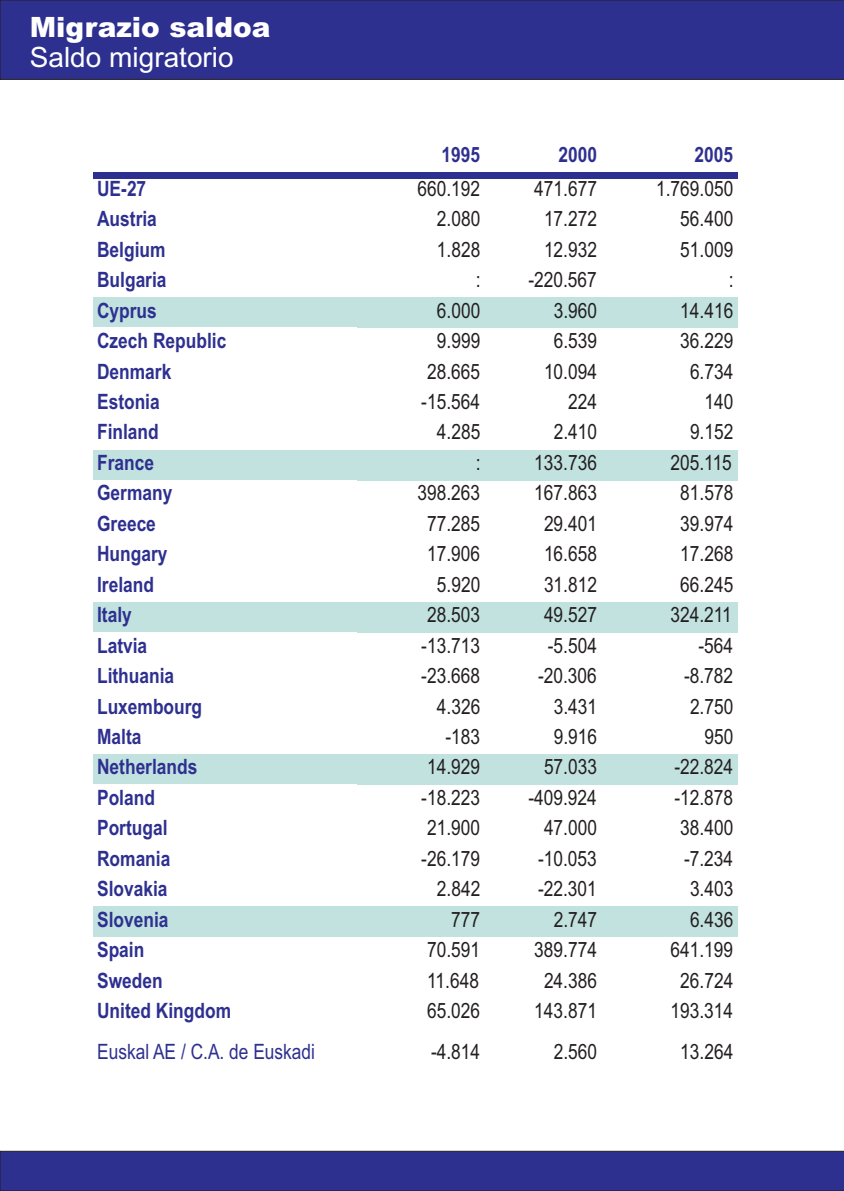
<style>
.page{position:relative;width:844px;height:1191px;background:#fff}
.page>*{position:absolute;margin:0;border:0;box-sizing:border-box;transform-origin:0 0}
.t1{font:28px "Arial";color:#fff}
.t2{font:900 28px "Arial";color:#fff}
.t3{font:21px "Arial Narrow";color:#231f20}
.t4{font:700 21px "Arial Narrow";color:#2e3090}
.t5{font:21px "Arial Narrow";color:#2e3090}
</style>
<div class="page">
<div style="left:0;top:0;width:843px;height:80px;background:#2e3090"></div>
<svg style="left:0;top:1150px;width:843px;height:41px;background:#31338e"></svg>
<div style="left:93px;top:297px;width:644px;height:31px;background:#c2e2e0"></div>
<div style="left:93px;top:449px;width:644px;height:31px;background:#c2e2e0"></div>
<div style="left:93px;top:602px;width:644px;height:31px;background:#c2e2e0"></div>
<div style="left:93px;top:632px;width:264px;height:122px;background:#fff"></div>
<div style="left:93px;top:754px;width:644px;height:31px;background:#c2e2e0"></div>
<div style="left:93px;top:784px;width:264px;height:122px;background:#fff"></div>
<div style="left:93px;top:906px;width:644px;height:31px;background:#c2e2e0"></div>
<div style="left:93px;top:172px;width:644px;height:7px;background:#2e3090"></div>
<h1 class="t2" style="left:30px;top:17px;width:242px">Migrazio saldoa</h1>
<h1 class="t1" style="left:30px;top:46px;width:205px">Saldo migratorio</h1>
<p class="t4" style="left:441px;top:147px;width:40px">1995</p>
<p class="t4" style="left:558px;top:147px;width:40px">2000</p>
<p class="t4" style="left:694px;top:147px;width:40px">2005</p>
<p class="t4" style="left:97px;top:181px;width:51px">UE-27</p>
<p class="t3" style="left:417px;top:180px;width:64px">660.192</p>
<p class="t3" style="left:534px;top:180px;width:64px">471.677</p>
<p class="t3" style="left:656px;top:180px;width:79px">1.769.050</p>
<p class="t4" style="left:97px;top:211px;width:61px">Austria</p>
<p class="t3" style="left:437px;top:211px;width:45px">2.080</p>
<p class="t3" style="left:544px;top:211px;width:55px">17.272</p>
<p class="t3" style="left:680px;top:211px;width:55px">56.400</p>
<p class="t4" style="left:97px;top:242px;width:70px">Belgium</p>
<p class="t3" style="left:437px;top:241px;width:45px">1.828</p>
<p class="t3" style="left:544px;top:241px;width:55px">12.932</p>
<p class="t3" style="left:680px;top:241px;width:55px">51.009</p>
<p class="t4" style="left:97px;top:272px;width:71px">Bulgaria</p>
<p class="t3" style="left:475px;top:272px;width:6px">:</p>
<p class="t3" style="left:528px;top:272px;width:70px">-220.567</p>
<p class="t3" style="left:728px;top:272px;width:6px">:</p>
<p class="t4" style="left:97px;top:302px;width:61px">Cyprus</p>
<p class="t3" style="left:437px;top:302px;width:45px">6.000</p>
<p class="t3" style="left:553px;top:302px;width:45px">3.960</p>
<p class="t3" style="left:680px;top:302px;width:55px">14.416</p>
<p class="t4" style="left:97px;top:333px;width:131px">Czech Republic</p>
<p class="t3" style="left:437px;top:333px;width:45px">9.999</p>
<p class="t3" style="left:553px;top:333px;width:45px">6.539</p>
<p class="t3" style="left:680px;top:333px;width:55px">36.229</p>
<p class="t4" style="left:97px;top:363px;width:76px">Denmark</p>
<p class="t3" style="left:427px;top:363px;width:55px">28.665</p>
<p class="t3" style="left:544px;top:363px;width:55px">10.094</p>
<p class="t3" style="left:689px;top:363px;width:45px">6.734</p>
<p class="t4" style="left:97px;top:394px;width:64px">Estonia</p>
<p class="t3" style="left:421px;top:394px;width:60px">-15.564</p>
<p class="t3" style="left:568px;top:394px;width:30px">224</p>
<p class="t3" style="left:704px;top:394px;width:30px">140</p>
<p class="t4" style="left:97px;top:424px;width:63px">Finland</p>
<p class="t3" style="left:437px;top:424px;width:45px">4.285</p>
<p class="t3" style="left:553px;top:424px;width:45px">2.410</p>
<p class="t3" style="left:689px;top:424px;width:45px">9.152</p>
<p class="t4" style="left:97px;top:455px;width:58px">France</p>
<p class="t3" style="left:475px;top:454px;width:6px">:</p>
<p class="t3" style="left:534px;top:454px;width:64px">133.736</p>
<p class="t3" style="left:670px;top:454px;width:63px">205.115</p>
<p class="t4" style="left:97px;top:485px;width:77px">Germany</p>
<p class="t3" style="left:417px;top:485px;width:64px">398.263</p>
<p class="t3" style="left:534px;top:485px;width:64px">167.863</p>
<p class="t3" style="left:680px;top:485px;width:55px">81.578</p>
<p class="t4" style="left:97px;top:516px;width:60px">Greece</p>
<p class="t3" style="left:427px;top:515px;width:55px">77.285</p>
<p class="t3" style="left:544px;top:515px;width:55px">29.401</p>
<p class="t3" style="left:680px;top:515px;width:55px">39.974</p>
<p class="t4" style="left:97px;top:546px;width:72px">Hungary</p>
<p class="t3" style="left:427px;top:546px;width:55px">17.906</p>
<p class="t3" style="left:544px;top:546px;width:55px">16.658</p>
<p class="t3" style="left:680px;top:546px;width:55px">17.268</p>
<p class="t4" style="left:97px;top:576px;width:58px">Ireland</p>
<p class="t3" style="left:437px;top:576px;width:45px">5.920</p>
<p class="t3" style="left:544px;top:576px;width:55px">31.812</p>
<p class="t3" style="left:680px;top:576px;width:55px">66.245</p>
<p class="t4" style="left:97px;top:607px;width:36px">Italy</p>
<p class="t3" style="left:427px;top:607px;width:55px">28.503</p>
<p class="t3" style="left:544px;top:607px;width:55px">49.527</p>
<p class="t3" style="left:670px;top:607px;width:63px">324.211</p>
<p class="t4" style="left:97px;top:637px;width:52px">Latvia</p>
<p class="t3" style="left:421px;top:637px;width:60px">-13.713</p>
<p class="t3" style="left:547px;top:637px;width:51px">-5.504</p>
<p class="t3" style="left:698px;top:637px;width:36px">-564</p>
<p class="t4" style="left:97px;top:668px;width:79px">Lithuania</p>
<p class="t3" style="left:421px;top:668px;width:60px">-23.668</p>
<p class="t3" style="left:538px;top:668px;width:60px">-20.306</p>
<p class="t3" style="left:684px;top:668px;width:51px">-8.782</p>
<p class="t4" style="left:97px;top:698px;width:106px">Luxembourg</p>
<p class="t3" style="left:437px;top:698px;width:45px">4.326</p>
<p class="t3" style="left:553px;top:698px;width:45px">3.431</p>
<p class="t3" style="left:689px;top:698px;width:45px">2.750</p>
<p class="t4" style="left:97px;top:729px;width:46px">Malta</p>
<p class="t3" style="left:445px;top:728px;width:36px">-183</p>
<p class="t3" style="left:553px;top:728px;width:45px">9.916</p>
<p class="t3" style="left:704px;top:728px;width:30px">950</p>
<p class="t4" style="left:97px;top:759px;width:102px">Netherlands</p>
<p class="t3" style="left:427px;top:759px;width:55px">14.929</p>
<p class="t3" style="left:544px;top:759px;width:55px">57.033</p>
<p class="t3" style="left:674px;top:759px;width:60px">-22.824</p>
<p class="t4" style="left:97px;top:790px;width:59px">Poland</p>
<p class="t3" style="left:421px;top:789px;width:60px">-18.223</p>
<p class="t3" style="left:528px;top:789px;width:70px">-409.924</p>
<p class="t3" style="left:674px;top:789px;width:60px">-12.878</p>
<p class="t4" style="left:97px;top:820px;width:72px">Portugal</p>
<p class="t3" style="left:427px;top:820px;width:55px">21.900</p>
<p class="t3" style="left:544px;top:820px;width:55px">47.000</p>
<p class="t3" style="left:680px;top:820px;width:55px">38.400</p>
<p class="t4" style="left:97px;top:850px;width:75px">Romania</p>
<p class="t3" style="left:421px;top:850px;width:60px">-26.179</p>
<p class="t3" style="left:538px;top:850px;width:60px">-10.053</p>
<p class="t3" style="left:684px;top:850px;width:51px">-7.234</p>
<p class="t4" style="left:97px;top:881px;width:72px">Slovakia</p>
<p class="t3" style="left:437px;top:881px;width:45px">2.842</p>
<p class="t3" style="left:538px;top:881px;width:60px">-22.301</p>
<p class="t3" style="left:689px;top:881px;width:45px">3.403</p>
<p class="t4" style="left:97px;top:911px;width:73px">Slovenia</p>
<p class="t3" style="left:451px;top:911px;width:30px">777</p>
<p class="t3" style="left:553px;top:911px;width:45px">2.747</p>
<p class="t3" style="left:689px;top:911px;width:45px">6.436</p>
<p class="t4" style="left:97px;top:942px;width:49px">Spain</p>
<p class="t3" style="left:427px;top:942px;width:55px">70.591</p>
<p class="t3" style="left:534px;top:942px;width:64px">389.774</p>
<p class="t3" style="left:670px;top:942px;width:64px">641.199</p>
<p class="t4" style="left:97px;top:972px;width:67px">Sweden</p>
<p class="t3" style="left:427px;top:972px;width:53px">11.648</p>
<p class="t3" style="left:544px;top:972px;width:55px">24.386</p>
<p class="t3" style="left:680px;top:972px;width:55px">26.724</p>
<p class="t4" style="left:97px;top:1003px;width:135px">United Kingdom</p>
<p class="t3" style="left:427px;top:1002px;width:55px">65.026</p>
<p class="t3" style="left:534px;top:1002px;width:64px">143.871</p>
<p class="t3" style="left:670px;top:1002px;width:64px">193.314</p>
<p class="t5" style="left:97px;top:1043px;width:219px">Euskal AE / C.A. de Euskadi</p>
<p class="t3" style="left:431px;top:1043px;width:51px">-4.814</p>
<p class="t3" style="left:553px;top:1043px;width:45px">2.560</p>
<p class="t3" style="left:680px;top:1043px;width:55px">13.264</p>
</div>
